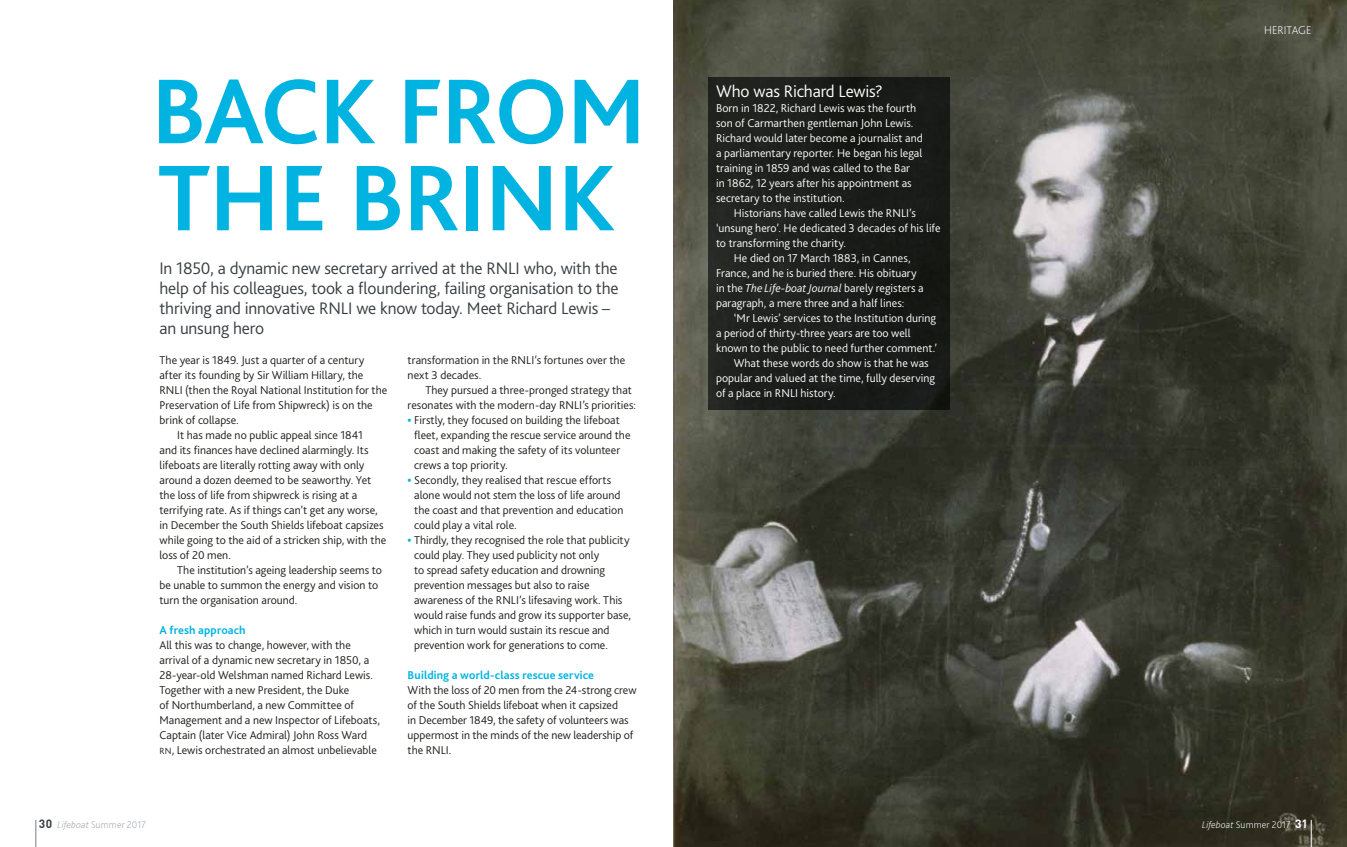
<style>
.page{position:relative;width:1347px;height:847px;background:#fff}
.page>*{position:absolute;margin:0;border:0;box-sizing:border-box;transform-origin:0 0}
.t1{font:700 97.5px "Bliss 2";letter-spacing:-.01em;color:#00b3e1}
.t2{font:700 96.25px "Bliss 2";letter-spacing:-.025em;color:#00b3e1}
.t3{font:300 17.5px/20px "Bliss 2";letter-spacing:-.01em;color:#373e42}
.t4{font:300 17.5px "Bliss 2";letter-spacing:-.01em;color:#fff}
.t5{font:300 11.88px/15px "Bliss 2";color:#1d1d1b}
.t6{font:300 11.88px/15px "Bliss 2";color:#fff}
.t7{font:700 11.88px "Bliss 2";letter-spacing:.01em;color:#00b3e1}
.t8{font:200 11.88px "Bliss 2";letter-spacing:.005em;color:#fff}
.t9{font:200 10px "Bliss 2";letter-spacing:.01em;color:#9da4a9}
.t10{font:200 10px "Bliss 2";letter-spacing:.01em;color:#fff}
.s1{font-size:9.38px}
.s2{font-weight:800;color:#00b3e1}
.s3{font-family:"DINOT";font-weight:700;font-size:11.88px;color:#373e42}
.s4{font-style:italic}
.s5{font-family:"DINOT";font-weight:700;font-size:11.88px}
</style>
<div class="page">
<img style="left:673px;top:0;width:673px;height:847px">
<svg style="left:1310px;top:820px;width:1px;height:27px"></svg>
<svg style="left:35px;top:820px;width:1px;height:27px"></svg>
<div style="left:709px;top:77px;width:241px;height:333px;background:#1a1d1b"></div>
<h2 class="t2" style="left:151px;top:52px;width:496px">BACK FROM</h2>
<h1 class="t1" style="left:158px;top:137px;width:460px">THE BRINK</h1>
<h3 class="t3" style="left:159px;top:258px;width:461px">In 1850, a dynamic new secretary arrived at the RNLI who, with the help of his colleagues, took a floundering, failing organisation to the thriving and innovative RNLI we know today. Meet Richard Lewis – an unsung hero</h3>
<p class="t5" style="left:159px;top:353px;width:206px">The year is 1849. Just a quarter of a century</p>
<p class="t5" style="left:159px;top:368px;width:205px">after its founding by Sir William Hillary, the</p>
<p class="t5" style="left:159px;top:383px;width:229px">RNLI (then the Royal National Institution for the</p>
<p class="t5" style="left:159px;top:398px;width:215px">Preservation of Life from Shipwreck) is on the</p>
<p class="t5" style="left:159px;top:413px;width:81px">brink of collapse.</p>
<p class="t5" style="left:177px;top:428px;width:187px">It has made no public appeal since 1841</p>
<p class="t5" style="left:159px;top:443px;width:211px">and its finances have declined alarmingly. Its</p>
<p class="t5" style="left:159px;top:458px;width:206px">lifeboats are literally rotting away with only</p>
<p class="t5" style="left:159px;top:473px;width:213px">around a dozen deemed to be seaworthy. Yet</p>
<p class="t5" style="left:159px;top:488px;width:199px">the loss of life from shipwreck is rising at a</p>
<p class="t5" style="left:159px;top:503px;width:220px">terrifying rate. As if things can’t get any worse,</p>
<p class="t5" style="left:159px;top:518px;width:226px">in December the South Shields lifeboat capsizes</p>
<p class="t5" style="left:159px;top:533px;width:228px">while going to the aid of a stricken ship, with the</p>
<p class="t5" style="left:159px;top:548px;width:73px">loss of 20 men.</p>
<p class="t5" style="left:177px;top:563px;width:206px">The institution’s ageing leadership seems to</p>
<p class="t5" style="left:159px;top:578px;width:220px">be unable to summon the energy and vision to</p>
<p class="t5" style="left:159px;top:593px;width:139px">turn the organisation around.</p>
<p class="t7" style="left:159px;top:623px;width:88px">A fresh approach</p>
<p class="t5" style="left:159px;top:637px;width:222px">All this was to change, however, with the arrival of a dynamic new secretary in 1850, a 28-year-old Welshman named Richard Lewis.<br>Together with a new President, the Duke<br>of Northumberland, a new Committee of Management and a new Inspector of Lifeboats, Captain (later Vice Admiral) John Ross Ward <span class="s1">RN</span>, Lewis orchestrated an almost unbelievable</p>
<p class="t5" style="left:407px;top:353px;width:219px">transformation in the RNLI’s fortunes over the next 3 decades.</p>
<p class="t5" style="left:407px;top:383px;width:230px;text-indent:18px">They pursued a three-pronged strategy that resonates with the modern-day RNLI’s priorities:</p>
<p class="t5" style="left:414px;top:413px;width:218px;text-indent:-7px"><span class="s2">•</span> Firstly, they focused on building the lifeboat fleet, expanding the rescue service around the coast and making the safety of its volunteer crews a top priority.</p>
<p class="t5" style="left:414px;top:473px;width:211px;text-indent:-7px"><span class="s2">•</span> Secondly, they realised that rescue efforts alone would not stem the loss of life around the coast and that prevention and education could play a vital role.</p>
<p class="t5" style="left:414px;top:533px;width:218px;text-indent:-7px"><span class="s2">•</span> Thirdly, they recognised the role that publicity could play. They used publicity not only<br>to spread safety education and drowning prevention messages but also to raise awareness of the RNLI’s lifesaving work. This would raise funds and grow its supporter base, which in turn would sustain its rescue and prevention work for generations to come.</p>
<p class="t7" style="left:407px;top:668px;width:188px">Building a world-class rescue service</p>
<p class="t5" style="left:407px;top:682px;width:230px">With the loss of 20 men from the 24-strong crew of the South Shields lifeboat when it capsized<br>in December 1849, the safety of volunteers was uppermost in the minds of the new leadership of the RNLI.</p>
<p class="t9" style="left:39px;top:819px;width:108px"><span class="s3">30</span> <span class="s4">Lifeboat</span> Summer 2017</p>
<h3 class="t4" style="left:716px;top:80px;width:168px">Who was Richard Lewis?</h3>
<p class="t6" style="left:716px;top:100px;width:208px">Born in 1822, Richard Lewis was the fourth son of Carmarthen gentleman John Lewis.<br>Richard would later become a journalist and a parliamentary reporter. He began his legal training in 1859 and was called to the Bar<br>in 1862, 12 years after his appointment as secretary to the institution.</p>
<p class="t6" style="left:733px;top:205px;width:184px">Historians have called Lewis the RNLI’s</p>
<p class="t6" style="left:716px;top:220px;width:226px">‘unsung hero’. He dedicated 3 decades of his life</p>
<p class="t6" style="left:716px;top:235px;width:132px">to transforming the charity.</p>
<p class="t6" style="left:733px;top:250px;width:178px">He died on 17 March 1883, in Cannes,</p>
<p class="t6" style="left:716px;top:265px;width:202px">France, and he is buried there. His obituary</p>
<p class="t6" style="left:716px;top:280px;width:209px">in the <span class="s4">The Life-boat Journal</span> barely registers a</p>
<p class="t6" style="left:716px;top:295px;width:190px">paragraph, a mere three and a half lines:</p>
<p class="t6" style="left:733px;top:310px;width:204px">‘Mr Lewis’ services to the Institution during</p>
<p class="t6" style="left:716px;top:325px;width:196px">a period of thirty-three years are too well</p>
<p class="t6" style="left:716px;top:340px;width:223px">known to the public to need further comment.’</p>
<p class="t6" style="left:733px;top:355px;width:196px">What these words do show is that he was</p>
<p class="t6" style="left:716px;top:370px;width:220px">popular and valued at the time, fully deserving</p>
<p class="t6" style="left:716px;top:385px;width:121px">of a place in RNLI history.</p>
<p class="t8" style="left:1264px;top:23px;width:49px">HERITAGE</p>
<p class="t10" style="left:1202px;top:819px;width:107px"><span class="s4">Lifeboat</span> Summer 2017 <span class="s5">31</span></p>
</div>
